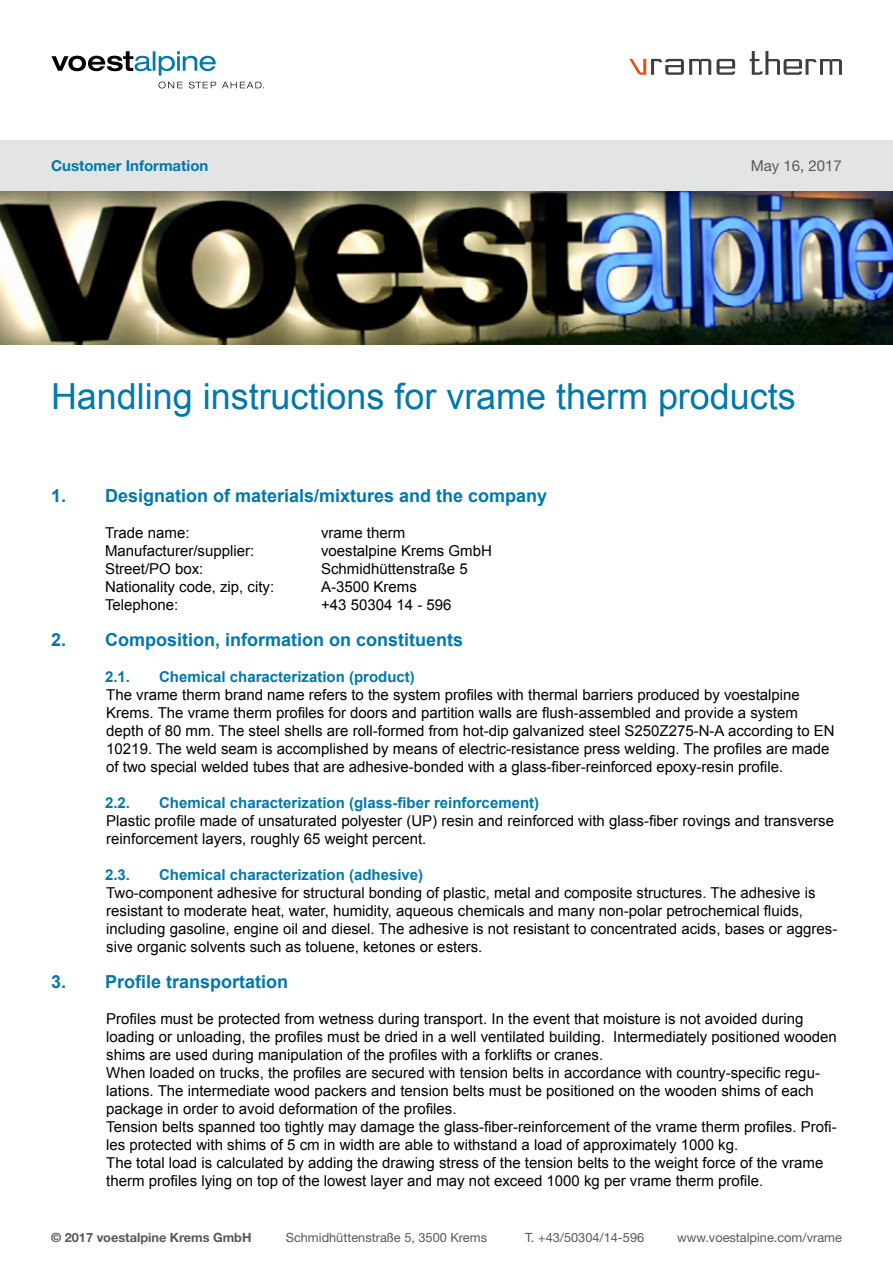
<style>
.page{position:relative;width:893px;height:1263px;background:#fff}
.page>*{position:absolute;margin:0;border:0;box-sizing:border-box;transform-origin:0 0}
.t1{font:36px "Arial";color:#0078ab}
.t2{font:700 18px "Arial";color:#0078ab}
.t3{font:15px/18px "Arial";color:#000}
.t4{font:700 15px "Arial";color:#0078ab}
.t5{font:700 15px "Helvetica Neue LT Std";color:#0078ab}
.t6{font:15px "Helvetica Neue LT Std";color:#58585a}
.t7{font:12.75px "Helvetica Neue LT Std";color:#58585a}
.t8{font:700 12.75px "Helvetica Neue LT Std";color:#58585a}
</style>
<div class="page">
<div style="left:0;top:140px;width:893px;height:51px;background:#e3e4e4"></div>
<svg style="left:222px;top:82px;width:42px;height:6px"></svg>
<svg style="left:189px;top:82px;width:27px;height:6px"></svg>
<svg style="left:158px;top:82px;width:25px;height:6px"></svg>
<svg style="left:51px;top:51px;width:165px;height:25px"></svg>
<img style="left:0;top:191px;width:893px;height:153px">
<svg style="left:750px;top:51px;width:92px;height:24px"></svg>
<svg style="left:717px;top:59px;width:18px;height:16px"></svg>
<svg style="left:629px;top:59px;width:82px;height:16px"></svg>
<p class="t5" style="left:51px;top:157px;width:159px">Customer Information</p>
<p class="t6" style="left:751px;top:157px;width:93px">May 16, 2017</p>
<h1 class="t1" style="left:51px;top:373px;width:746px">Handling instructions for vrame therm products</h1>
<p class="t2" style="left:51px;top:484px;width:498px">1. Designation of materials/mixtures and the company</p>
<p class="t3" style="left:105px;top:524px;width:86px">Trade name:</p>
<p class="t3" style="left:321px;top:524px;width:86px">vrame therm</p>
<p class="t3" style="left:105px;top:542px;width:151px">Manufacturer/supplier:</p>
<p class="t3" style="left:321px;top:542px;width:172px">voestalpine Krems GmbH</p>
<p class="t3" style="left:105px;top:560px;width:100px">Street/PO box:</p>
<p class="t3" style="left:321px;top:560px;width:148px">Schmidhüttenstraße 5</p>
<p class="t3" style="left:105px;top:578px;width:171px">Nationality code, zip, city:</p>
<p class="t3" style="left:321px;top:578px;width:97px">A-3500 Krems</p>
<p class="t3" style="left:105px;top:596px;width:75px">Telephone:</p>
<p class="t3" style="left:321px;top:596px;width:132px">+43 50304 14 - 596</p>
<p class="t2" style="left:51px;top:628px;width:414px">2. Composition, information on constituents</p>
<p class="t4" style="left:105px;top:667px;width:27px">2.1.</p>
<p class="t4" style="left:159px;top:667px;width:257px">Chemical characterization (product)</p>
<p class="t3" style="left:106px;top:686px;width:730px">The vrame therm brand name refers to the system profiles with thermal barriers produced by voestalpine Krems. The vrame therm profiles for doors and partition walls are flush-assembled and provide a system depth of 80 mm. The steel shells are roll-formed from hot-dip galvanized steel S250Z275-N-A according to EN 10219. The weld seam is accomplished by means of electric-resistance press welding. The profiles are made of two special welded tubes that are adhesive-bonded with a glass-fiber-reinforced epoxy-resin profile.</p>
<p class="t4" style="left:105px;top:793px;width:27px">2.2.</p>
<p class="t4" style="left:159px;top:793px;width:382px">Chemical characterization (glass-fiber reinforcement)</p>
<p class="t3" style="left:106px;top:812px;width:729px">Plastic profile made of unsaturated polyester (UP) resin and reinforced with glass-fiber rovings and transverse reinforcement layers, roughly 65 weight percent.</p>
<p class="t4" style="left:105px;top:865px;width:27px">2.3.</p>
<p class="t4" style="left:159px;top:865px;width:266px">Chemical characterization (adhesive)</p>
<p class="t3" style="left:106px;top:884px;width:733px">Two-component adhesive for structural bonding of plastic, metal and composite structures. The adhesive is resistant to moderate heat, water, humidity, aqueous chemicals and many non-polar petrochemical fluids, including gasoline, engine oil and diesel. The adhesive is not resistant to concentrated acids, bases or aggres&shy;sive organic solvents such as toluene, ketones or esters.</p>
<p class="t2" style="left:51px;top:970px;width:239px">3. Profile transportation</p>
<p class="t3" style="left:106px;top:1010px;width:732px">Profiles must be protected from wetness during transport. In the event that moisture is not avoided during loading or unloading, the profiles must be dried in a well ventilated building. Intermediately positioned wooden shims are used during manipulation of the profiles with a forklifts or cranes.<br>When loaded on trucks, the profiles are secured with tension belts in accordance with country-specific regu&shy;lations. The intermediate wood packers and tension belts must be positioned on the wooden shims of each package in order to avoid deformation of the profiles.<br>Tension belts spanned too tightly may damage the glass-fiber-reinforcement of the vrame therm profiles. Profi&shy;les protected with shims of 5 cm in width are able to withstand a load of approximately 1000 kg.<br>The total load is calculated by adding the drawing stress of the tension belts to the weight force of the vrame therm profiles lying on top of the lowest layer and may not exceed 1000 kg per vrame therm profile.</p>
<p class="t8" style="left:51px;top:1229px;width:202px">© 2017 voestalpine Krems GmbH</p>
<p class="t7" style="left:286px;top:1230px;width:203px">Schmidhüttenstraße 5, 3500 Krems</p>
<p class="t7" style="left:525px;top:1230px;width:121px">T. +43/50304/14-596</p>
<p class="t7" style="left:677px;top:1230px;width:166px">www.voestalpine.com/vrame</p>
</div>
